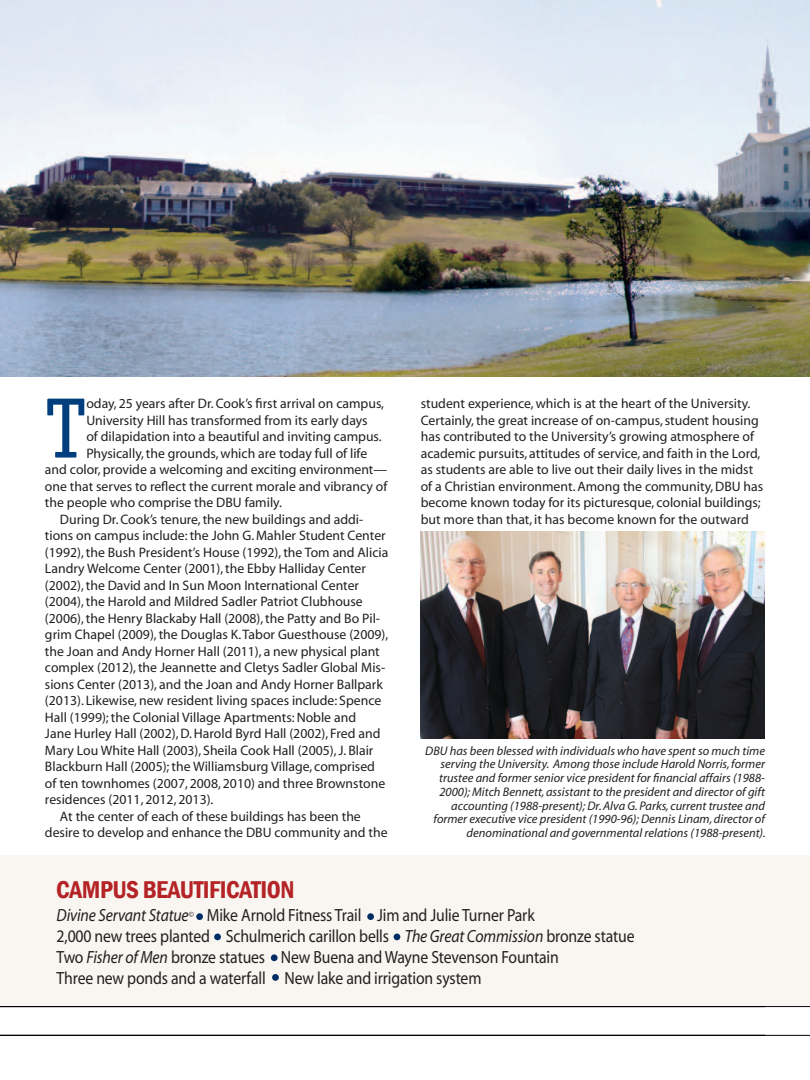
<style>
.page{position:relative;width:810px;height:1080px;background:#fff}
.page>*{position:absolute;margin:0;border:0;box-sizing:border-box;transform-origin:0 0}
.t1{font:86px "Officina Serif";color:#003e7e}
.t2{font:600 condensed 25px "Franklin Gothic";letter-spacing:-.02em;color:#b42325}
.t3{font:17.62px/21px "Myriad";letter-spacing:-.01em;color:#231f20;scale:.89 1}
.t4{font:13.75px/16.5px "Myriad";color:#231f20}
.t5{font:italic 12.5px/13.8px "Myriad";color:#231f20;text-align:right}
.s1{font-style:italic}
</style>
<div class="page">
<div style="left:0;top:855px;width:810px;height:151px;background:#f9f6f1"></div>
<hr style="left:0;top:1035px;width:810px;height:1px;background:#020304">
<hr style="left:0;top:1006px;width:810px;height:1px;background:#020304">
<img style="left:0;top:0;width:810px;height:377px">
<div style="left:214px;top:934px;width:7px;height:6px;background:#002d63;border-radius:50%"></div>
<svg style="left:394px;top:934px;width:6px;height:6px"></svg>
<div style="left:271px;top:954px;width:7px;height:7px;background:#002d63;border-radius:50%"></div>
<div style="left:272px;top:974px;width:7px;height:7px;background:#002d63;border-radius:50%"></div>
<div style="left:196px;top:913px;width:7px;height:7px;background:#002d63;border-radius:50%"></div>
<div style="left:367px;top:913px;width:7px;height:7px;background:#002d63;border-radius:50%"></div>
<img style="left:421px;top:531px;width:344px;height:208px">
<h1 class="t1" style="left:45px;top:378px;width:43px">T</h1>
<p class="t4" style="left:86px;top:396px;width:299px">oday, 25 years after Dr. Cook’s first arrival on campus,</p>
<p class="t4" style="left:86px;top:412px;width:283px">University Hill has transformed from its early days</p>
<p class="t4" style="left:86px;top:429px;width:297px">of dilapidation into a beautiful and inviting campus.</p>
<p class="t4" style="left:86px;top:445px;width:282px">Physically, the grounds, which are today full of life</p>
<p class="t4" style="left:45px;top:462px;width:344px">and color, provide a welcoming and exciting environment—</p>
<p class="t4" style="left:45px;top:478px;width:344px">one that serves to reflect the current morale and vibrancy of</p>
<p class="t4" style="left:45px;top:495px;width:238px">the people who comprise the DBU family.</p>
<p class="t4" style="left:60px;top:511px;width:305px">During Dr. Cook’s tenure, the new buildings and addi-</p>
<p class="t4" style="left:45px;top:528px;width:342px">tions on campus include: the John G. Mahler Student Center</p>
<p class="t4" style="left:45px;top:544px;width:345px">(1992), the Bush President’s House (1992), the Tom and Alicia</p>
<p class="t4" style="left:45px;top:561px;width:322px">Landry Welcome Center (2001), the Ebby Halliday Center</p>
<p class="t4" style="left:45px;top:577px;width:316px">(2002), the David and In Sun Moon International Center</p>
<p class="t4" style="left:45px;top:594px;width:319px">(2004), the Harold and Mildred Sadler Patriot Clubhouse</p>
<p class="t4" style="left:45px;top:610px;width:337px">(2006), the Henry Blackaby Hall (2008), the Patty and Bo Pil-</p>
<p class="t4" style="left:45px;top:627px;width:345px">grim Chapel (2009), the Douglas K. Tabor Guesthouse (2009),</p>
<p class="t4" style="left:45px;top:643px;width:336px">the Joan and Andy Horner Hall (2011), a new physical plant</p>
<p class="t4" style="left:45px;top:660px;width:342px">complex (2012), the Jeannette and Cletys Sadler Global Mis-</p>
<p class="t4" style="left:45px;top:676px;width:339px">sions Center (2013), and the Joan and Andy Horner Ballpark</p>
<p class="t4" style="left:45px;top:693px;width:338px">(2013). Likewise, new resident living spaces include: Spence</p>
<p class="t4" style="left:45px;top:709px;width:313px">Hall (1999); the Colonial Village Apartments: Noble and</p>
<p class="t4" style="left:45px;top:726px;width:337px">Jane Hurley Hall (2002), D. Harold Byrd Hall (2002), Fred and</p>
<p class="t4" style="left:45px;top:742px;width:330px">Mary Lou White Hall (2003), Sheila Cook Hall (2005), J. Blair</p>
<p class="t4" style="left:45px;top:759px;width:332px">Blackburn Hall (2005); the Williamsburg Village, comprised</p>
<p class="t4" style="left:45px;top:775px;width:342px">of ten townhomes (2007, 2008, 2010) and three Brownstone</p>
<p class="t4" style="left:45px;top:792px;width:170px">residences (2011, 2012, 2013).</p>
<p class="t4" style="left:60px;top:808px;width:302px">At the center of each of these buildings has been the</p>
<p class="t4" style="left:45px;top:825px;width:344px">desire to develop and enhance the DBU community and the</p>
<p class="t4" style="left:421px;top:396px;width:344px">student experience, which is at the heart of the University.<br>Certainly, the great increase of on-campus, student housing has contributed to the University’s growing atmosphere of academic pursuits, attitudes of service, and faith in the Lord, as students are able to live out their daily lives in the midst of a Christian environment. Among the community, DBU has become known today for its picturesque, colonial buildings; but more than that, it has become known for the outward</p>
<p class="t5" style="left:425px;top:744px;width:342px">DBU has been blessed with individuals who have spent so much time serving the University. Among those include Harold Norris, former trustee and former senior vice president for financial affairs (1988- 2000); Mitch Bennett, assistant to the president and director of gift accounting (1988-present); Dr. Alva G. Parks, current trustee and former executive vice president (1990-96); Dennis Linam, director of denominational and governmental relations (1988-present).</p>
<h2 class="t2" style="left:56px;top:873px;width:240px">CAMPUS BEAUTIFICATION</h2>
<p class="t3" style="left:57px;top:906px;width:651px"><span class="s1">Divine Servant Statue</span><sup>©</sup> Mike Arnold Fitness Trail Jim and Julie Turner Park<br>2,000 new trees planted Schulmerich carillon bells <span class="s1">The Great Commission</span> bronze statue Two <span class="s1">Fisher of Men</span> bronze statues New Buena and Wayne Stevenson Fountain<br>Three new ponds and a waterfall New lake and irrigation system</p>
</div>
